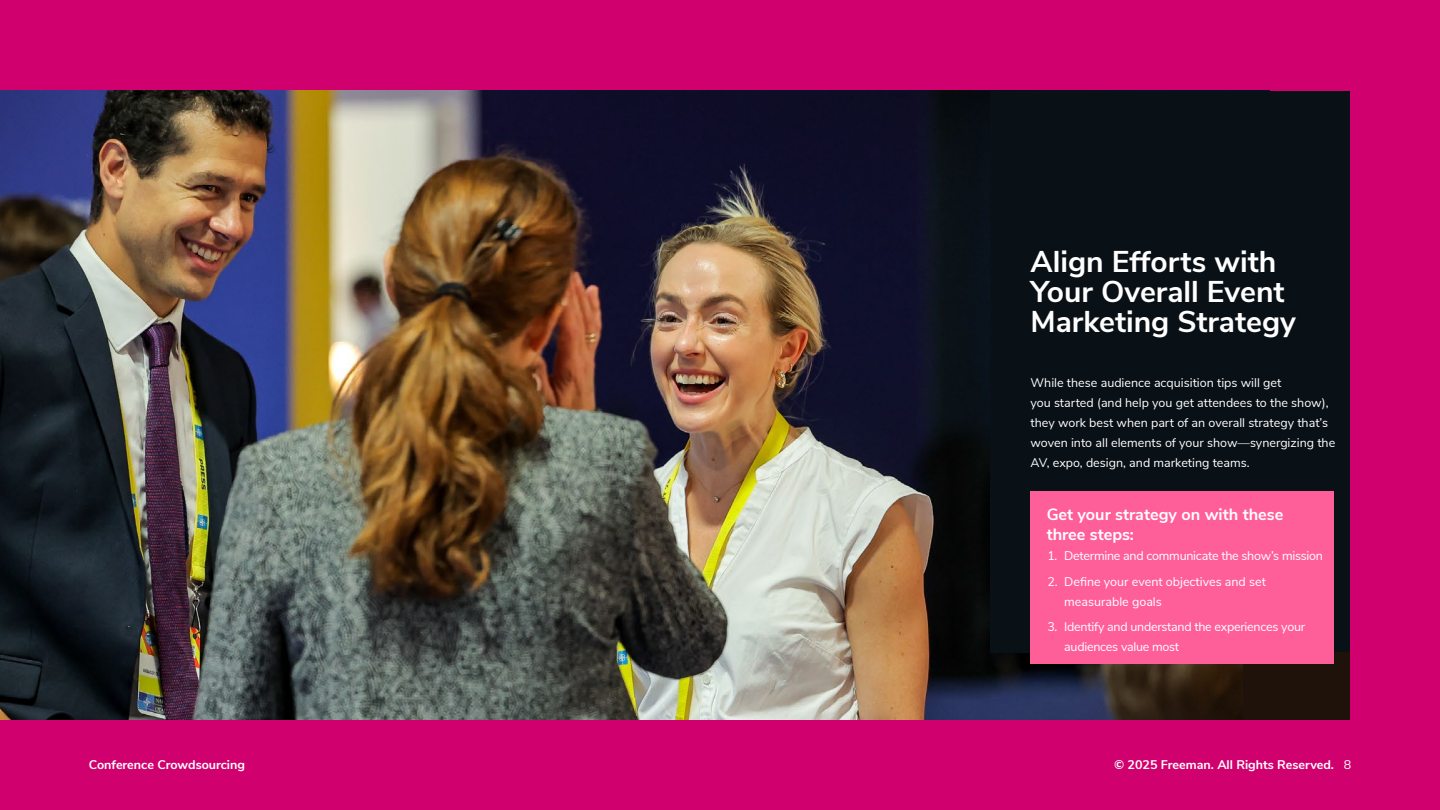
<style>
.page{position:relative;width:1440px;height:810px;background:#d1006f}
.page>*{position:absolute;margin:0;border:0;box-sizing:border-box;transform-origin:0 0}
.t1{font:700 30px/30px "Nunito Sans";color:#fff}
.t2{font:700 16.25px/20px "Nunito Sans";color:#fff}
.t3{font:12.5px/20px "Nunito Sans";color:#fff}
.t4{font:12.5px/20px "Nunito Sans";letter-spacing:-.02em;color:#fff}
.t5{font:700 12.5px "Nunito Sans";color:#fff}
.s1{font-weight:400}
</style>
<div class="page">
<img style="left:0;top:90px;width:1269px;height:630px">
<div style="left:990px;top:91px;width:360px;height:561px;background:#091016"></div>
<div style="left:1244px;top:652px;width:106px;height:68px;background:#1f120a"></div>
<div style="left:1031px;top:491px;width:303px;height:173px;background:#ff5f99"></div>
<h1 class="t1" style="left:1031px;top:244px;width:267px">Align Efforts with<br>Your Overall Event<br>Marketing Strategy</h1>
<p class="t3" style="left:1031px;top:372px;width:306px">While these audience acquisition tips will get<br>you started (and help you get attendees to the show), they work best when part of an overall strategy that’s woven into all elements of your show—synergizing the AV, expo, design, and marketing teams.</p>
<h2 class="t2" style="left:1047px;top:503px;width:238px">Get your strategy on with these three steps:</h2>
<p class="t4" style="left:1047px;top:545px;width:277px">1. Determine and communicate the show’s mission</p>
<p class="t3" style="left:1064px;top:571px;width:203px;text-indent:-17px">2. Define your event objectives and set measurable goals</p>
<p class="t4" style="left:1064px;top:616px;width:242px;text-indent:-17px">3. Identify and understand the experiences your audiences value most</p>
<p class="t5" style="left:89px;top:755px;width:158px">Conference Crowdsourcing</p>
<p class="t5" style="left:1114px;top:755px;width:239px">© 2025 Freeman. All Rights Reserved. <span class="s1">8</span></p>
</div>
